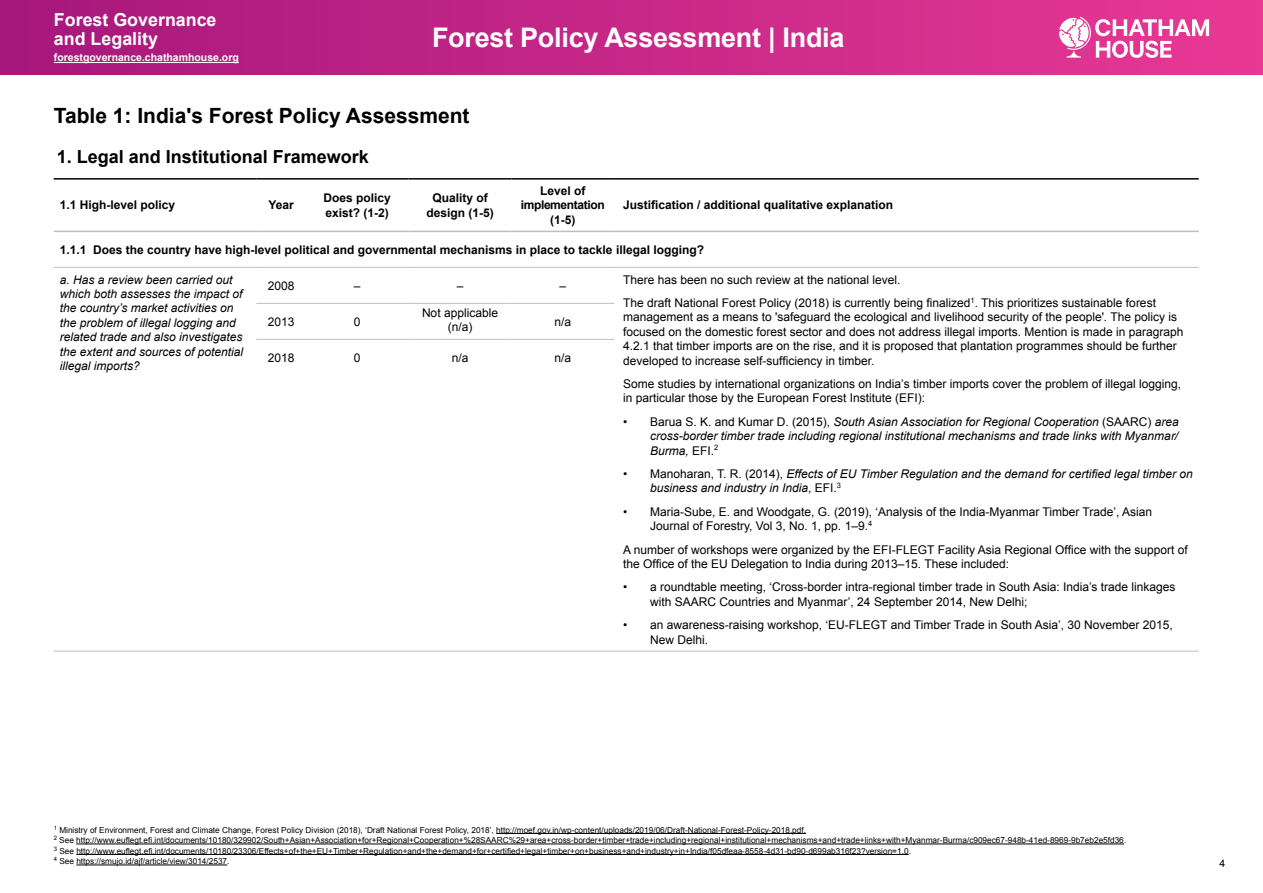
<style>
.page{position:relative;width:1263px;height:893px;background:#fff}
.page>*{position:absolute;margin:0;border:0;box-sizing:border-box;transform-origin:0 0}
.t1{font:700 27px "Arial";letter-spacing:-.01em;color:#fff}
.t2{font:700 21px "Arial";color:#000}
.t3{font:700 18px "Arial";color:#000}
.t4{font:700 17.85px/19.2px "Arial";color:#fff}
.t5{font:12px/14.4px "Arial";color:#000}
.t6{font:italic 12px/14.4px "Arial";color:#000}
.t7{font:700 12px/14.4px "Arial";color:#000}
.t8{font:700 12px/14.4px "Arial";letter-spacing:-.03em;color:#000;text-align:center}
.t9{font:700 10.5px "Arial";color:#fff}
.t10{font:10.5px "Arial";color:#000}
.t11{font:8.25px/10.5px "Arial";color:#000}
.s1{font-style:normal}
</style>
<div class="page">
<div style="left:0;top:0;width:1263px;height:75px;background:linear-gradient(to right,#a6177c,#e83994)"></div>
<hr style="left:54px;top:62px;width:185px;height:1px;background:#fff">
<svg style="left:1059px;top:17px;width:150px;height:41px"></svg>
<hr style="left:54px;top:267px;width:202px;height:1px;background:#bfbfbf">
<hr style="left:256px;top:267px;width:50px;height:1px;background:#bfbfbf">
<hr style="left:306px;top:267px;width:103px;height:1px;background:#bfbfbf">
<hr style="left:409px;top:267px;width:102px;height:1px;background:#bfbfbf">
<hr style="left:511px;top:267px;width:103px;height:1px;background:#bfbfbf">
<hr style="left:614px;top:267px;width:585px;height:1px;background:#bfbfbf">
<hr style="left:256px;top:303px;width:50px;height:1px;background:#bfbfbf">
<hr style="left:306px;top:303px;width:103px;height:1px;background:#bfbfbf">
<hr style="left:409px;top:303px;width:102px;height:1px;background:#bfbfbf">
<hr style="left:511px;top:303px;width:103px;height:1px;background:#bfbfbf">
<hr style="left:256px;top:339px;width:50px;height:1px;background:#bfbfbf">
<hr style="left:306px;top:339px;width:103px;height:1px;background:#bfbfbf">
<hr style="left:409px;top:339px;width:102px;height:1px;background:#bfbfbf">
<hr style="left:511px;top:339px;width:103px;height:1px;background:#bfbfbf">
<hr style="left:54px;top:231px;width:202px;height:1px;background:#bfbfbf">
<hr style="left:256px;top:231px;width:50px;height:1px;background:#bfbfbf">
<hr style="left:306px;top:231px;width:103px;height:1px;background:#bfbfbf">
<hr style="left:409px;top:231px;width:102px;height:1px;background:#bfbfbf">
<hr style="left:511px;top:231px;width:103px;height:1px;background:#bfbfbf">
<hr style="left:614px;top:231px;width:585px;height:1px;background:#bfbfbf">
<hr style="left:54px;top:178px;width:202px;height:2px;background:#000">
<hr style="left:256px;top:178px;width:50px;height:2px;background:#000">
<hr style="left:306px;top:178px;width:103px;height:2px;background:#000">
<hr style="left:409px;top:178px;width:102px;height:2px;background:#000">
<hr style="left:511px;top:178px;width:103px;height:2px;background:#000">
<hr style="left:614px;top:178px;width:585px;height:2px;background:#000">
<hr style="left:54px;top:651px;width:202px;height:1px;background:#bfbfbf">
<hr style="left:614px;top:651px;width:585px;height:1px;background:#bfbfbf">
<hr style="left:256px;top:651px;width:50px;height:1px;background:#bfbfbf">
<hr style="left:306px;top:651px;width:103px;height:1px;background:#bfbfbf">
<hr style="left:409px;top:651px;width:102px;height:1px;background:#bfbfbf">
<hr style="left:511px;top:651px;width:103px;height:1px;background:#bfbfbf">
<hr style="left:496px;top:833px;width:310px;height:1px;background:#000">
<hr style="left:76px;top:844px;width:1048px;height:1px;background:#000">
<hr style="left:76px;top:854px;width:833px;height:1px;background:#000">
<hr style="left:76px;top:865px;width:151px;height:1px;background:#000">
<h3 class="t4" style="left:54px;top:10px;width:164px">Forest Governance and Legality</h3>
<p class="t9" style="left:54px;top:51px;width:186px">forestgovernance.chathamhouse.org</p>
<h1 class="t1" style="left:432px;top:20px;width:414px">Forest Policy Assessment | India</h1>
<h2 class="t2" style="left:54px;top:102px;width:417px">Table 1: India's Forest Policy Assessment</h2>
<h3 class="t3" style="left:57px;top:145px;width:314px">1. Legal and Institutional Framework</h3>
<p class="t7" style="left:60px;top:198px;width:117px">1.1 High-level policy</p>
<p class="t7" style="left:268px;top:198px;width:27px">Year</p>
<p class="t7" style="left:324px;top:191px;width:69px">Does policy exist? (1-2)</p>
<p class="t7" style="left:426px;top:191px;width:69px;text-align:center">Quality of design (1-5)</p>
<p class="t8" style="left:521px;top:184px;width:85px">Level of implementation (1-5)</p>
<p class="t7" style="left:623px;top:198px;width:272px">Justification / additional qualitative explanation</p>
<p class="t7" style="left:60px;top:243px;width:646px">1.1.1 Does the country have high-level political and governmental mechanisms in place to tackle illegal logging?</p>
<p class="t6" style="left:60px;top:272px;width:185px">a. Has a review been carried out which both assesses the impact of the country’s market activities on the problem of illegal logging and related trade and also investigates the extent and sources of potential illegal imports?</p>
<p class="t5" style="left:268px;top:278px;width:28px">2008</p>
<p class="t5" style="left:354px;top:278px;width:8px">–</p>
<p class="t5" style="left:457px;top:278px;width:8px">–</p>
<p class="t5" style="left:559px;top:278px;width:8px">–</p>
<p class="t5" style="left:623px;top:268px;width:534px;line-height:23.4px">There has been no such review at the national level.<br>The draft National Forest Policy (2018) is currently being finalized<sup>1</sup>. This prioritizes sustainable forest</p>
<p class="t5" style="left:268px;top:314px;width:28px">2013</p>
<p class="t5" style="left:354px;top:314px;width:8px">0</p>
<p class="t5" style="left:422px;top:306px;width:78px;text-align:center">Not applicable (n/a)</p>
<p class="t5" style="left:554px;top:314px;width:18px">n/a</p>
<p class="t5" style="left:268px;top:350px;width:28px">2018</p>
<p class="t5" style="left:354px;top:350px;width:8px">0</p>
<p class="t5" style="left:452px;top:350px;width:18px">n/a</p>
<p class="t5" style="left:554px;top:350px;width:18px">n/a</p>
<p class="t5" style="left:623px;top:310px;width:562px">management as a means to 'safeguard the ecological and livelihood security of the people'. The policy is focused on the domestic forest sector and does not address illegal imports. Mention is made in paragraph 4.2.1 that timber imports are on the rise, and it is proposed that plantation programmes should be further developed to increase self-sufficiency in timber.</p>
<p class="t5" style="left:623px;top:377px;width:560px">Some studies by international organizations on India’s timber imports cover the problem of illegal logging, in particular those by the European Forest Institute (EFI):</p>
<p class="t6" style="left:650px;top:415px;width:530px;text-align:justify;text-indent:-27px"><span class="s1">• Barua S. K. and Kumar D. (2015),</span> South Asian Association for Regional Cooperation <span class="s1">(SAARC)</span> area cross-border timber trade including regional institutional mechanisms and trade links with Myanmar/ Burma, <span class="s1">EFI.</span><sup>2</sup></p>
<p class="t6" style="left:650px;top:467px;width:544px;text-indent:-27px"><span class="s1">• Manoharan, T. R. (2014),</span> Effects of EU Timber Regulation and the demand for certified legal timber on business and industry in India<span class="s1">, EFI.</span><sup>3</sup></p>
<p class="t5" style="left:650px;top:504px;width:504px;text-indent:-27px">• Maria-Sube, E. and Woodgate, G. (2019), ‘Analysis of the India-Myanmar Timber Trade’, Asian<br>Journal of Forestry, Vol 3, No. 1, pp. 1–9.<sup>4</sup></p>
<p class="t5" style="left:623px;top:542px;width:566px">A number of workshops were organized by the EFI-FLEGT Facility Asia Regional Office with the support of the Office of the EU Delegation to India during 2013–15. These included:</p>
<p class="t5" style="left:650px;top:580px;width:527px;text-indent:-27px">• a roundtable meeting, ‘Cross-border intra-regional timber trade in South Asia: India’s trade linkages with SAARC Countries and Myanmar’, 24 September 2014, New Delhi;</p>
<p class="t5" style="left:650px;top:618px;width:524px;text-indent:-27px">• an awareness-raising workshop, ‘EU-FLEGT and Timber Trade in South Asia’, 30 November 2015,<br>New Delhi.</p>
<p class="t11" style="left:54px;top:824px;width:1074px"><sup>1</sup> Ministry of Environment, Forest and Climate Change, Forest Policy Division (2018), ‘Draft National Forest Policy, 2018’, http://moef.gov.in/wp-content/uploads/2019/06/Draft-National-Forest-Policy-2018.pdf.<br><sup>2</sup> See http://www.euflegt.efi.int/documents/10180/329902/South+Asian+Association+for+Regional+Cooperation+%28SAARC%29+area+cross-border+timber+trade+including+regional+institutional+mechanisms+and+trade+links+with+Myanmar-Burma/c909ec67-948b-41ed-8969-9b7eb2e5fd36.<br><sup>3</sup> See http://www.euflegt.efi.int/documents/10180/23306/Effects+of+the+EU+Timber+Regulation+and+the+demand+for+certified+legal+timber+on+business+and+industry+in+India/f05dfeaa-8558-4d31-bd90-d699ab316f23?version=1.0.<br><sup>4</sup> See https://smujo.id/ajf/article/view/3014/2537.</p>
<p class="t10" style="left:1219px;top:856px;width:7px">4</p>
</div>
